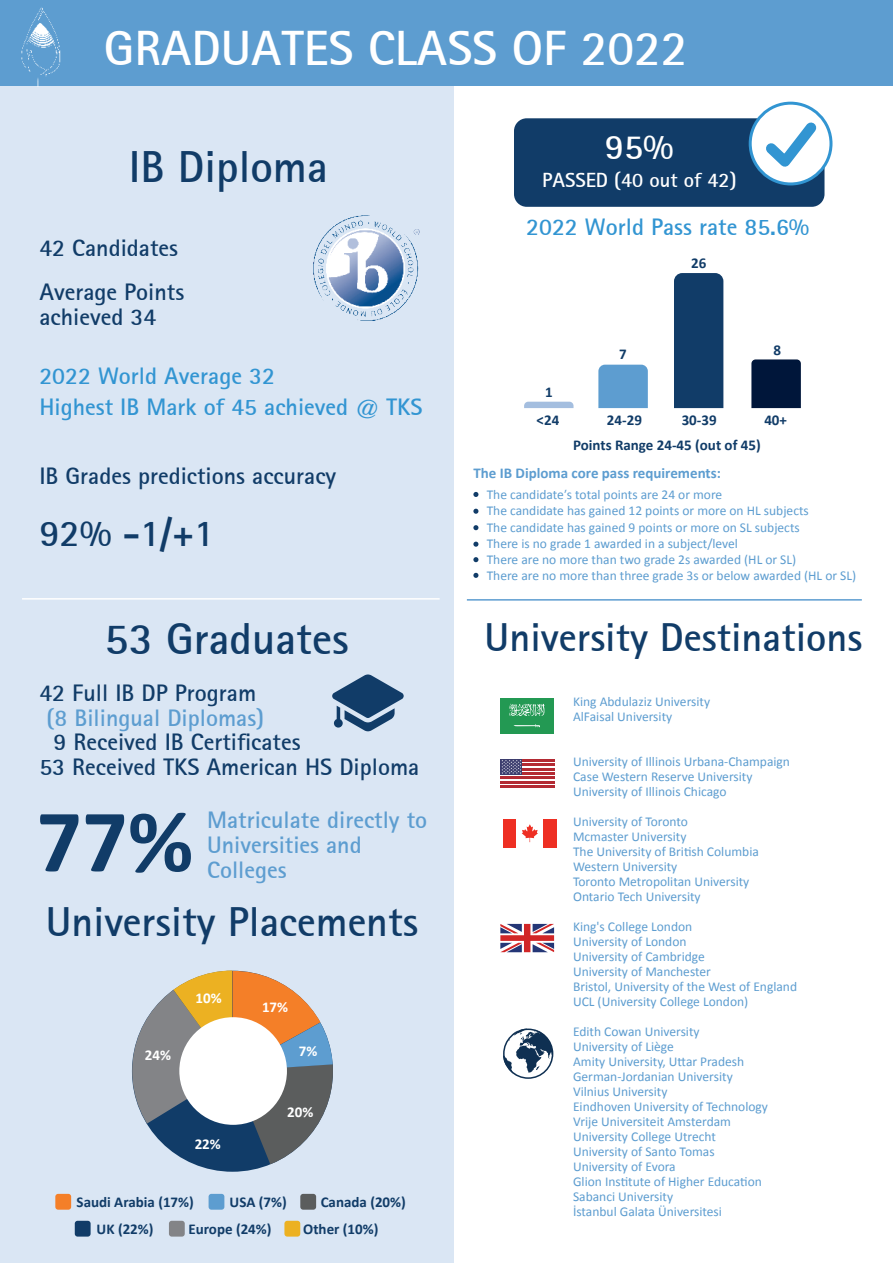
<style>
.page{position:relative;width:893px;height:1263px;background:#fff}
.page>*{position:absolute;margin:0;border:0;box-sizing:border-box;transform-origin:0 0}
.t1{font:700 90px "Calibri";color:#113c68}
.t2{font:700 49.65px "Rotis Sans Serif";color:#fff}
.t3{font:700 45px "Rotis Sans Serif";color:#113c68}
.t4{font:700 42px "Rotis Sans Serif";color:#113c68}
.t5{font:700 40.5px "Rotis Sans Serif";color:#113c68}
.t6{font:700 37.5px "Rotis Sans Serif";color:#113c68}
.t7{font:700 35.7px "Rotis Sans Serif";color:#fff}
.t8{font:700 24px/24.8px "Rotis Sans Serif";color:#113c68}
.t9{font:700 24px/30.8px "Rotis Sans Serif";color:#3295d2}
.t10{font:700 24px/24.8px "Rotis Sans Serif";color:#5d9dd0}
.t11{font:700 20.7px "Rotis Sans Serif";color:#fff}
.t12{font:700 15px/26.8px "Calibri";color:#113c68}
.t13{font:700 15px "Calibri";color:#5d9dd0}
.t14{font:700 15px "Calibri";color:#fff}
.t15{font:13.5px/15px "Calibri";color:#5d9dd0}
.s1{font-family:"Myriad Pro"}
</style>
<div class="page">
<div style="left:0;top:85px;width:454px;height:1178px;background:#dae6f4"></div>
<div style="left:0;top:0;width:893px;height:85px;background:#5d9dd0"></div>
<img style="left:5px;top:7px;width:71px;height:79px">
<hr style="left:22px;top:598px;width:418px;height:2px;background:#fff">
<div style="left:674px;top:273px;width:49px;height:135px;background:#113c68"></div>
<div style="left:598px;top:365px;width:50px;height:43px;background:#5d9dd0"></div>
<div style="left:751px;top:359px;width:50px;height:49px;background:#00163a"></div>
<svg style="left:524px;top:402px;width:49px;height:6px"></svg>
<svg style="left:473px;top:492px;width:5px;height:5px"></svg>
<svg style="left:473px;top:509px;width:5px;height:5px"></svg>
<svg style="left:473px;top:525px;width:5px;height:5px"></svg>
<svg style="left:473px;top:542px;width:5px;height:5px"></svg>
<svg style="left:473px;top:557px;width:5px;height:5px"></svg>
<svg style="left:473px;top:573px;width:5px;height:5px"></svg>
<hr style="left:467px;top:599px;width:395px;height:2px;background:#5d9dd0">
<div style="left:500px;top:698px;width:54px;height:35px;background:#239953"></div>
<svg style="left:514px;top:724px;width:26px;height:3px"></svg>
<svg style="left:509px;top:704px;width:35px;height:12px"></svg>
<div style="left:503px;top:819px;width:13px;height:28px;background:#ee2f23"></div>
<div style="left:543px;top:819px;width:14px;height:28px;background:#ee2f23"></div>
<svg style="left:522px;top:824px;width:16px;height:18px"></svg>
<svg style="left:501px;top:761px;width:54px;height:23px"></svg>
<hr style="left:501px;top:759px;width:54px;height:2px;background:#b32a33">
<hr style="left:501px;top:763px;width:54px;height:3px;background:#b32a33">
<hr style="left:501px;top:768px;width:54px;height:2px;background:#b32a33">
<hr style="left:501px;top:772px;width:54px;height:2px;background:#b32a33">
<hr style="left:501px;top:777px;width:54px;height:2px;background:#b32a33">
<hr style="left:501px;top:781px;width:54px;height:2px;background:#b32a33">
<hr style="left:501px;top:785px;width:54px;height:3px;background:#b32a33">
<div style="left:501px;top:759px;width:21px;height:15px;background:#3c3d6e"></div>
<svg style="left:501px;top:760px;width:20px;height:14px"></svg>
<svg style="left:500px;top:924px;width:54px;height:28px"></svg>
<div style="left:55px;top:1194px;width:16px;height:16px;background:#f47f28;border-radius:3px"></div>
<div style="left:209px;top:1194px;width:15px;height:16px;background:#5d9dd0;border-radius:3px"></div>
<div style="left:75px;top:1221px;width:16px;height:15px;background:#113c68;border-radius:3px"></div>
<div style="left:169px;top:1221px;width:16px;height:15px;background:#838487;border-radius:3px"></div>
<div style="left:300px;top:1194px;width:16px;height:16px;background:#5b5d5d;border-radius:3px"></div>
<div style="left:284px;top:1221px;width:16px;height:15px;background:#ecb122;border-radius:3px"></div>
<svg style="left:132px;top:970px;width:201px;height:202px"></svg>
<div style="left:179px;top:1017px;width:108px;height:108px;background:#fff;border-radius:50%"></div>
<div style="left:514px;top:118px;width:310px;height:89px;background:#113c68;border-radius:13px"></div>
<svg style="left:750px;top:103px;width:81px;height:81px"></svg>
<div style="left:749px;top:102px;width:83px;height:83px;border:3px solid #3295d2;border-radius:50%"></div>
<svg style="left:756px;top:113px;width:70px;height:64px;background:#d1e5f3"></svg>
<svg style="left:503px;top:1029px;width:51px;height:48px"></svg>
<div style="left:503px;top:1028px;width:50px;height:51px;border:2px solid #0f3052;border-radius:50%"></div>
<img style="left:313px;top:216px;width:107px;height:104px">
<svg style="left:332px;top:674px;width:72px;height:58px"></svg>
<h2 class="t2" style="left:104px;top:17px;width:585px">GRADUATES CLASS OF 2022</h2>
<h3 class="t3" style="left:129px;top:138px;width:201px">IB Diploma</h3>
<h3 class="t8" style="left:39px;top:235px;width:140px">42 Candidates</h3>
<h3 class="t8" style="left:39px;top:279px;width:146px">Average Points achieved 34</h3>
<h3 class="t9" style="left:39px;top:360px;width:385px">2022 World Average 32<br>Highest IB Mark of 45 achieved @ TKS</h3>
<h3 class="t8" style="left:39px;top:463px;width:298px">IB Grades predictions accuracy</h3>
<h3 class="t6" style="left:39px;top:509px;width:177px">92% -1/+1</h3>
<h3 class="t7" style="left:605px;top:124px;width:70px">95%</h3>
<h3 class="t11" style="left:542px;top:167px;width:196px">PASSED (40 out of 42)</h3>
<h3 class="t9" style="left:526px;top:211px;width:285px">2022 World Pass rate 85.6%</h3>
<p class="t12" style="left:545px;top:379px;width:9px">1</p>
<p class="t12" style="left:619px;top:341px;width:9px">7</p>
<p class="t12" style="left:537px;top:407px;width:24px">&lt;24</p>
<p class="t12" style="left:607px;top:407px;width:37px">24-29</p>
<p class="t12" style="left:691px;top:249px;width:17px">26</p>
<p class="t12" style="left:774px;top:336px;width:9px">8</p>
<p class="t12" style="left:682px;top:407px;width:37px">30-39</p>
<p class="t12" style="left:764px;top:407px;width:24px">40+</p>
<p class="t12" style="left:573px;top:432px;width:189px">Points Range 24-45 (out of 45)</p>
<p class="t13" style="left:473px;top:463px;width:249px">The IB Diploma core pass requirements:</p>
<p class="t15" style="left:487px;top:487px;width:371px;line-height:16.2px">The candidate<span class="s1">’</span>s total points are 24 or more<br>The candidate has gained 12 points or more on HL subjects<br>The candidate has gained 9 points or more on SL subjects<br>There is no grade 1 awarded in a subject/level<br>There are no more than two grade 2s awarded (HL or SL)<br>There are no more than three grade 3s or below awarded (HL or SL)</p>
<h3 class="t3" style="left:105px;top:610px;width:246px">53 Graduates</h3>
<h3 class="t5" style="left:485px;top:612px;width:379px">University Destinations</h3>
<h3 class="t8" style="left:39px;top:680px;width:218px">42 Full IB DP Program</h3>
<h3 class="t10" style="left:47px;top:705px;width:219px">(8 Bilingual Diplomas)</h3>
<h3 class="t8" style="left:39px;top:729px;width:381px;text-indent:14px">9 Received IB Certificates<br>53 Received TKS American HS Diploma</h3>
<h3 class="t10" style="left:207px;top:807px;width:221px">Matriculate directly to<br>Universities and<br>Colleges</h3>
<h1 class="t1" style="left:37px;top:784px;width:158px">77%</h1>
<h3 class="t4" style="left:46px;top:895px;width:374px">University Placements</h3>
<p class="t14" style="left:195px;top:988px;width:28px">10%</p>
<p class="t14" style="left:262px;top:997px;width:28px">17%</p>
<p class="t14" style="left:145px;top:1045px;width:28px">24%</p>
<p class="t14" style="left:299px;top:1042px;width:20px">7%</p>
<p class="t14" style="left:195px;top:1135px;width:28px">22%</p>
<p class="t14" style="left:287px;top:1102px;width:28px">20%</p>
<p class="t12" style="left:77px;top:1189px;width:119px">Saudi Arabia (17%)</p>
<p class="t12" style="left:230px;top:1189px;width:59px">USA (7%)</p>
<p class="t12" style="left:97px;top:1216px;width:58px">UK (22%)</p>
<p class="t12" style="left:188px;top:1216px;width:85px">Europe (24%)</p>
<p class="t12" style="left:303px;top:1189px;width:104px;text-indent:17px">Canada (20%)<br>Other (10%)</p>
<p class="t15" style="left:573px;top:694px;width:139px">King Abdulaziz University<br>AlFaisal University</p>
<p class="t15" style="left:573px;top:754px;width:218px">University of Illinois Urbana-Champaign<br>Case Western Reserve University<br>University of Illinois Chicago</p>
<p class="t15" style="left:573px;top:814px;width:187px">University of Toronto<br>Mcmaster University<br>The University of British Columbia<br>Western University<br>Toronto Metropolitan University<br>Ontario Tech University</p>
<p class="t15" style="left:573px;top:919px;width:226px">King's College London<br>University of London<br>University of Cambridge<br>University of Manchester<br>Bristol, University of the West of England<br>UCL (University College London)</p>
<p class="t15" style="left:573px;top:1024px;width:197px">Edith Cowan University<br>University of Liège<br>Amity University, Uttar Pradesh<br>German-Jordanian University<br>Vilnius University<br>Eindhoven University of Technology<br>Vrije Universiteit Amsterdam<br>University College Utrecht<br>University of Santo Tomas<br>University of Evora<br>Glion Institute of Higher Education<br>Sabanci University<br>İstanbul Galata Üniversitesi</p>
</div>
